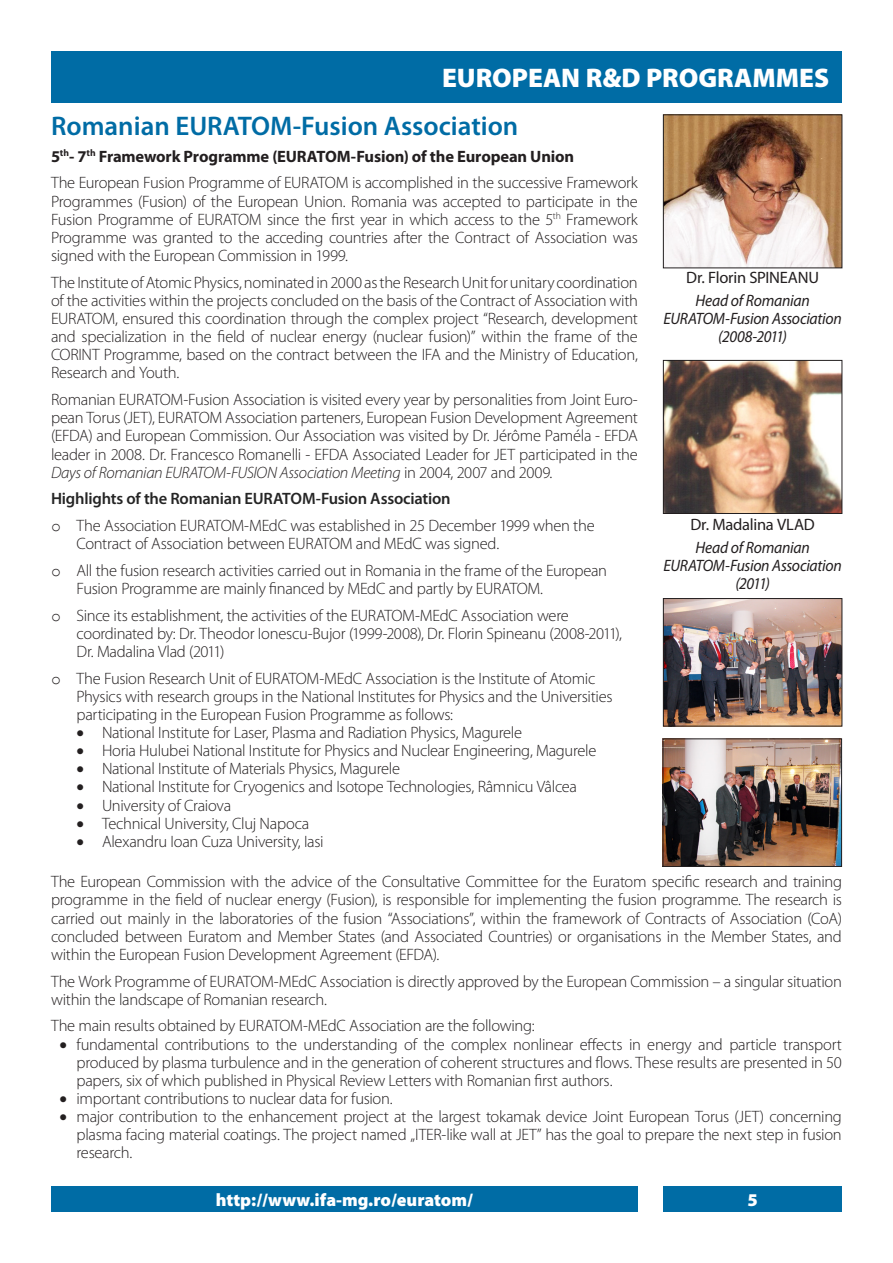
<style>
.page{position:relative;width:893px;height:1263px;background:#fff}
.page>*{position:absolute;margin:0;border:0;box-sizing:border-box;transform-origin:0 0}
.t1{font:600 27px "Myriad Pro";color:#006ca5}
.t2{font:900 27px "Myriad Pro";color:#fff}
.t3{font:900 18px "Myriad Pro";color:#fff}
.t4{font:300 16.5px/18.1px "Myriad Pro";letter-spacing:-.02em;color:#231f20}
.t5{font:italic 16.5px/18.1px "Myriad Pro";letter-spacing:-.015em;color:#231f20;text-align:center;scale:.95 1}
.t6{font:16.5px "Myriad Pro";letter-spacing:-.015em;color:#231f20}
.s1{font-weight:700}
.s2{font-style:italic}
.s3{font-weight:600;color:#252525}
.s4{font-family:"Courier New";font-weight:400}
</style>
<div class="page">
<div style="left:51px;top:51px;width:791px;height:51px;background:#006ca5"></div>
<div style="left:663px;top:1186px;width:179px;height:26px;background:#006ca5"></div>
<img style="left:665px;top:116px;width:175px;height:150px">
<div style="left:663px;top:114px;width:179px;height:154px;border:1px solid #231f20"></div>
<img style="left:665px;top:600px;width:175px;height:124px">
<div style="left:663px;top:598px;width:179px;height:128px;border:1px solid #231f20"></div>
<img style="left:665px;top:740px;width:175px;height:125px">
<div style="left:663px;top:738px;width:179px;height:129px;border:1px solid #231f20"></div>
<img style="left:665px;top:362px;width:175px;height:150px">
<div style="left:663px;top:360px;width:179px;height:154px;border:1px solid #231f20"></div>
<div style="left:51px;top:1186px;width:587px;height:26px;background:#006ca5"></div>
<h1 class="t2" style="left:442px;top:62px;width:389px">EUROPEAN R&amp;D PROGRAMMES</h1>
<h1 class="t1" style="left:51px;top:109px;width:469px">Romanian EURATOM-Fusion Association</h1>
<p class="t4" style="left:51px;top:143px;width:588px;line-height:26.7px"><span class="s1">5</span><sup>th</sup><span class="s1">- 7</span><sup>th</sup> <span class="s1">Framework Programme (EURATOM-Fusion) of the European Union<br></span>The European Fusion Programme of EURATOM is accomplished in the successive Framework</p>
<p class="t4" style="left:51px;top:192px;width:588px;text-align:justify">Programmes (Fusion) of the European Union. Romania was accepted to participate in the Fusion Programme of EURATOM since the first year in which access to the 5<sup>th</sup> Framework Programme was granted to the acceding countries after the Contract of Association was signed with the European Commission in 1999.</p>
<p class="t4" style="left:51px;top:273px;width:588px;text-align:justify">The Institute of Atomic Physics, nominated in 2000 as the Research Unit for unitary coordination of the activities within the projects concluded on the basis of the Contract of Association with EURATOM, ensured this coordination through the complex project “Research, development and specialization in the field of nuclear energy (nuclear fusion)” within the frame of the CORINT Programme, based on the contract between the IFA and the Ministry of Education, Research and Youth.</p>
<p class="t4" style="left:51px;top:391px;width:588px;text-align:justify">Romanian EURATOM-Fusion Association is visited every year by personalities from Joint Euro&shy;pean Torus (JET), EURATOM Association parteners, European Fusion Development Agreement (EFDA) and European Commission. Our Association was visited by Dr. Jérôme Paméla - EFDA leader in 2008. Dr. Francesco Romanelli - EFDA Associated Leader for JET participated in the <span class="s2">Days of Romanian EURATOM-FUSION Association Meeting</span> in 2004, 2007 and 2009.</p>
<p class="t4" style="left:51px;top:486px;width:545px;line-height:26.7px"><span class="s3">Highlights of the Romanian EURATOM-Fusion Association<br></span><span class="s4">o</span> The Association EURATOM-MEdC was established in 25 December 1999 when the</p>
<p class="t4" style="left:51px;top:530px;width:557px;line-height:26.7px;text-indent:26px">Contract of Association between EURATOM and MEdC was signed.<br><span class="s4">o</span> All the fusion research activities carried out in Romania in the frame of the European</p>
<p class="t4" style="left:51px;top:575px;width:519px;line-height:26.7px;text-align:center">Fusion Programme are mainly financed by MEdC and partly by EURATOM.<br><span class="s4">o</span> Since its establishment, the activities of the EURATOM-MEdC Association were</p>
<p class="t4" style="left:77px;top:624px;width:547px">coordinated by: Dr. Theodor Ionescu-Bujor (1999-2008), Dr. Florin Spineanu (2008-2011),<br>Dr. Madalina Vlad (2011)</p>
<p class="t4" style="left:77px;top:669px;width:538px;text-indent:-26px"><span class="s4">o</span> The Fusion Research Unit of EURATOM-MEdC Association is the Institute of Atomic<br>Physics with research groups in the National Institutes for Physics and the Universities participating in the European Fusion Programme as follows:</p>
<p class="t4" style="left:77px;top:724px;width:447px">• National Institute for Laser, Plasma and Radiation Physics, Magurele</p>
<p class="t4" style="left:77px;top:742px;width:521px">• Horia Hulubei National Institute for Physics and Nuclear Engineering, Magurele</p>
<p class="t4" style="left:77px;top:760px;width:325px">• National Institute of Materials Physics, Magurele</p>
<p class="t4" style="left:77px;top:778px;width:502px">• National Institute for Cryogenics and Isotope Technologies, Râmnicu Vâlcea</p>
<p class="t4" style="left:77px;top:796px;width:156px">• University of Craiova</p>
<p class="t4" style="left:77px;top:814px;width:234px">• Technical University, Cluj Napoca</p>
<p class="t4" style="left:77px;top:832px;width:249px">• Alexandru Ioan Cuza University, Iasi</p>
<p class="t6" style="left:686px;top:268px;width:134px">Dr. Florin SPINEANU</p>
<p class="t5" style="left:663px;top:291px;width:189px">Head of Romanian<br>EURATOM-Fusion Association (2008-2011)</p>
<p class="t6" style="left:690px;top:514px;width:126px">Dr. Madalina VLAD</p>
<p class="t5" style="left:663px;top:538px;width:189px">Head of Romanian<br>EURATOM-Fusion Association (2011)</p>
<p class="t4" style="left:51px;top:873px;width:792px;text-align:justify">The European Commission with the advice of the Consultative Committee for the Euratom specific research and training programme in the field of nuclear energy (Fusion), is responsible for implementing the fusion programme. The research is carried out mainly in the laboratories of the fusion “Associations”, within the framework of Contracts of Association (CoA) concluded between Euratom and Member States (and Associated Countries) or organisations in the Member States, and within the European Fusion Development Agreement (EFDA).</p>
<p class="t4" style="left:51px;top:972px;width:792px">The Work Programme of EURATOM-MEdC Association is directly approved by the European Commission – a singular situation within the landscape of Romanian research.</p>
<p class="t4" style="left:51px;top:1017px;width:485px">The main results obtained by EURATOM-MEdC Association are the following:</p>
<p class="t4" style="left:77px;top:1035px;width:767px;text-align:justify;text-indent:-17px">• fundamental contributions to the understanding of the complex nonlinear effects in energy and particle transport produced by plasma turbulence and in the generation of coherent structures and flows. These results are presented in 50 papers, six of which published in Physical Review Letters with Romanian first authors.</p>
<p class="t4" style="left:60px;top:1090px;width:335px">• important contributions to nuclear data for fusion.</p>
<p class="t4" style="left:77px;top:1108px;width:767px;text-align:justify;text-indent:-17px">• major contribution to the enhancement project at the largest tokamak device Joint European Torus (JET) concerning plasma facing material coatings. The project named „ITER-like wall at JET” has the goal to prepare the next step in fusion research.</p>
<p class="t3" style="left:216px;top:1190px;width:259px">http://www.ifa-mg.ro/euratom/</p>
<p class="t3" style="left:747px;top:1190px;width:12px">5</p>
</div>
